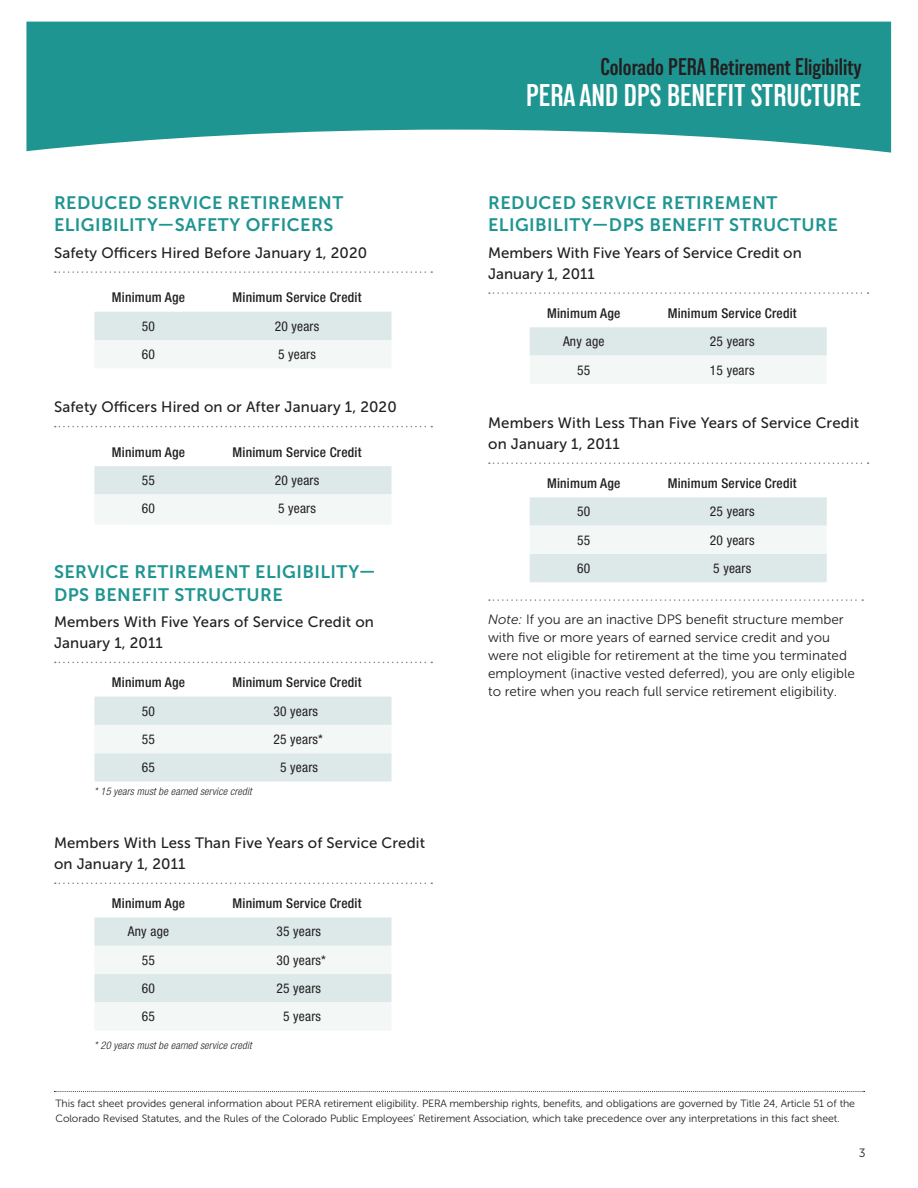
<style>
.page{position:relative;width:918px;height:1188px;background:#fff}
.page>*{position:absolute;margin:0;border:0;box-sizing:border-box;transform-origin:0 0}
.t1{font:600 condensed 31.35px "Lorimer No 2";color:#fff}
.t2{font:600 condensed 24.15px "Lorimer No 2";color:#231f20}
.Subhead{font:18px/22.5px "Museo Sans 700";letter-spacing:.025em;color:#1f9591}
.Chart_Title{font:15px/21px "Museo Sans 500";letter-spacing:.01em;color:#231f20}
.Body_Copy{font:13.5px/18px "Museo Sans 300";color:#231f20}
.EligibilityChartHead{font:500 condensed 13.5px "Helvetica Neue LT Std";letter-spacing:.015em;color:#231f20}
.EligibilityCharts{font:condensed 13.5px "Helvetica Neue LT Std";letter-spacing:.015em;color:#231f20}
.ChartDesc{font:12px "Museo Sans 300";color:#231f20}
.t3{font:10.5px/15px "Museo Sans 300";letter-spacing:-.01em;color:#231f20}
.Footnote{font:italic 300 condensed 10.5px "Helvetica Neue LT Std";letter-spacing:.015em;color:#231f20}
.Chart_Title-2{font:italic 300 condensed 10.5px "Helvetica Neue LT Std";letter-spacing:.015em;color:#231f20}
.s1{font-style:italic}
</style>
<div class="page">
<svg style="left:26px;top:22px;width:865px;height:131px;background:#3aa29e"></svg>
<svg style="left:54px;top:1091px;width:811px;height:1px"></svg>
<svg style="left:55px;top:271px;width:377px;height:2px"></svg>
<svg style="left:55px;top:426px;width:377px;height:1px"></svg>
<svg style="left:55px;top:662px;width:377px;height:1px"></svg>
<svg style="left:55px;top:883px;width:377px;height:1px"></svg>
<svg style="left:94px;top:312px;width:298px;height:56px"></svg>
<svg style="left:94px;top:466px;width:298px;height:58px"></svg>
<svg style="left:94px;top:697px;width:298px;height:84px"></svg>
<svg style="left:94px;top:917px;width:298px;height:113px"></svg>
<svg style="left:489px;top:292px;width:380px;height:2px"></svg>
<svg style="left:489px;top:462px;width:380px;height:2px"></svg>
<svg style="left:530px;top:327px;width:297px;height:57px"></svg>
<svg style="left:530px;top:497px;width:297px;height:85px"></svg>
<svg style="left:489px;top:599px;width:374px;height:2px"></svg>
<h2 class="t2" style="left:600px;top:53px;width:263px">Colorado PERA Retirement Eligibility</h2>
<p class="Subhead" style="left:54px;top:192px;width:291px">REDUCED SERVICE RETIREMENT<br>ELIGIBILITY—SAFETY OFFICERS</p>
<p class="Chart_Title" style="left:54px;top:242px;width:315px">Safety Officers Hired Before January 1, 2020</p>
<p class="EligibilityChartHead" style="left:112px;top:290px;width:75px">Minimum Age</p>
<p class="EligibilityChartHead" style="left:233px;top:290px;width:130px">Minimum Service Credit</p>
<p class="EligibilityCharts" style="left:142px;top:318px;width:15px">50</p>
<p class="EligibilityCharts" style="left:275px;top:318px;width:46px">20 years</p>
<p class="EligibilityCharts" style="left:142px;top:346px;width:15px">60</p>
<p class="EligibilityCharts" style="left:278px;top:346px;width:39px">5 years</p>
<p class="Chart_Title" style="left:54px;top:397px;width:344px">Safety Officers Hired on or After January 1, 2020</p>
<p class="EligibilityChartHead" style="left:112px;top:444px;width:75px">Minimum Age</p>
<p class="EligibilityChartHead" style="left:233px;top:444px;width:130px">Minimum Service Credit</p>
<p class="EligibilityCharts" style="left:142px;top:473px;width:15px">55</p>
<p class="EligibilityCharts" style="left:275px;top:473px;width:46px">20 years</p>
<p class="EligibilityCharts" style="left:142px;top:501px;width:15px">60</p>
<p class="EligibilityCharts" style="left:278px;top:501px;width:39px">5 years</p>
<p class="Subhead" style="left:54px;top:561px;width:323px">SERVICE RETIREMENT ELIGIBILITY—<br>DPS BENEFIT STRUCTURE</p>
<p class="Chart_Title" style="left:54px;top:612px;width:322px">Members With Five Years of Service Credit on<br>January 1, 2011</p>
<p class="EligibilityChartHead" style="left:112px;top:674px;width:75px">Minimum Age</p>
<p class="EligibilityChartHead" style="left:233px;top:674px;width:130px">Minimum Service Credit</p>
<p class="EligibilityCharts" style="left:142px;top:703px;width:15px">50</p>
<p class="EligibilityCharts" style="left:273px;top:703px;width:46px">30 years</p>
<p class="EligibilityCharts" style="left:142px;top:731px;width:15px">55</p>
<p class="EligibilityCharts" style="left:273px;top:731px;width:51px">25 years*</p>
<p class="EligibilityCharts" style="left:142px;top:760px;width:15px">65</p>
<p class="EligibilityCharts" style="left:280px;top:760px;width:39px">5 years</p>
<p class="Footnote" style="left:94px;top:785px;width:159px">* 15 years must be earned service credit</p>
<p class="Chart_Title" style="left:54px;top:832px;width:373px">Members With Less Than Five Years of Service Credit on January 1, 2011</p>
<p class="EligibilityChartHead" style="left:112px;top:895px;width:75px">Minimum Age</p>
<p class="EligibilityChartHead" style="left:233px;top:895px;width:130px">Minimum Service Credit</p>
<p class="EligibilityCharts" style="left:128px;top:924px;width:43px">Any age</p>
<p class="EligibilityCharts" style="left:276px;top:924px;width:46px">35 years</p>
<p class="EligibilityCharts" style="left:142px;top:952px;width:15px">55</p>
<p class="EligibilityCharts" style="left:276px;top:952px;width:51px">30 years*</p>
<p class="EligibilityCharts" style="left:142px;top:980px;width:15px">60</p>
<p class="EligibilityCharts" style="left:276px;top:980px;width:46px">25 years</p>
<p class="EligibilityCharts" style="left:142px;top:1009px;width:15px">65</p>
<p class="EligibilityCharts" style="left:283px;top:1009px;width:39px">5 years</p>
<p class="Chart_Title-2" style="left:94px;top:1040px;width:159px">* 20 years must be earned service credit</p>
<h1 class="t1" style="left:526px;top:77px;width:336px">PERA AND DPS BENEFIT STRUCTURE</h1>
<p class="Subhead" style="left:488px;top:192px;width:351px">REDUCED SERVICE RETIREMENT<br>ELIGIBILITY—DPS BENEFIT STRUCTURE</p>
<p class="Chart_Title" style="left:488px;top:242px;width:315px">Members With Five Years of Service Credit on<br>January 1, 2011</p>
<p class="EligibilityChartHead" style="left:547px;top:305px;width:75px">Minimum Age</p>
<p class="EligibilityChartHead" style="left:668px;top:305px;width:130px">Minimum Service Credit</p>
<p class="EligibilityCharts" style="left:563px;top:334px;width:43px">Any age</p>
<p class="EligibilityCharts" style="left:710px;top:334px;width:46px">25 years</p>
<p class="EligibilityCharts" style="left:577px;top:362px;width:15px">55</p>
<p class="EligibilityCharts" style="left:710px;top:362px;width:46px">15 years</p>
<p class="Chart_Title" style="left:488px;top:412px;width:373px">Members With Less Than Five Years of Service Credit on January 1, 2011</p>
<p class="EligibilityChartHead" style="left:547px;top:475px;width:75px">Minimum Age</p>
<p class="EligibilityChartHead" style="left:668px;top:475px;width:130px">Minimum Service Credit</p>
<p class="EligibilityCharts" style="left:577px;top:504px;width:15px">50</p>
<p class="EligibilityCharts" style="left:710px;top:504px;width:46px">25 years</p>
<p class="EligibilityCharts" style="left:577px;top:532px;width:15px">55</p>
<p class="EligibilityCharts" style="left:710px;top:532px;width:46px">20 years</p>
<p class="EligibilityCharts" style="left:577px;top:560px;width:15px">60</p>
<p class="EligibilityCharts" style="left:713px;top:560px;width:39px">5 years</p>
<p class="Body_Copy" style="left:488px;top:611px;width:368px"><span class="s1">Note:</span> If you are an inactive DPS benefit structure member with five or more years of earned service credit and you were not eligible for retirement at the time you terminated employment (inactive vested deferred), you are only eligible to retire when you reach full service retirement eligibility.</p>
<p class="t3" style="left:56px;top:1096px;width:801px">This fact sheet provides general information about PERA retirement eligibility. PERA membership rights, benefits, and obligations are governed by Title 24, Article 51 of the<br>Colorado Revised Statutes, and the Rules of the Colorado Public Employees’ Retirement Association, which take precedence over any interpretations in this fact sheet.</p>
<p class="ChartDesc" style="left:859px;top:1146px;width:8px">3</p>
</div>
